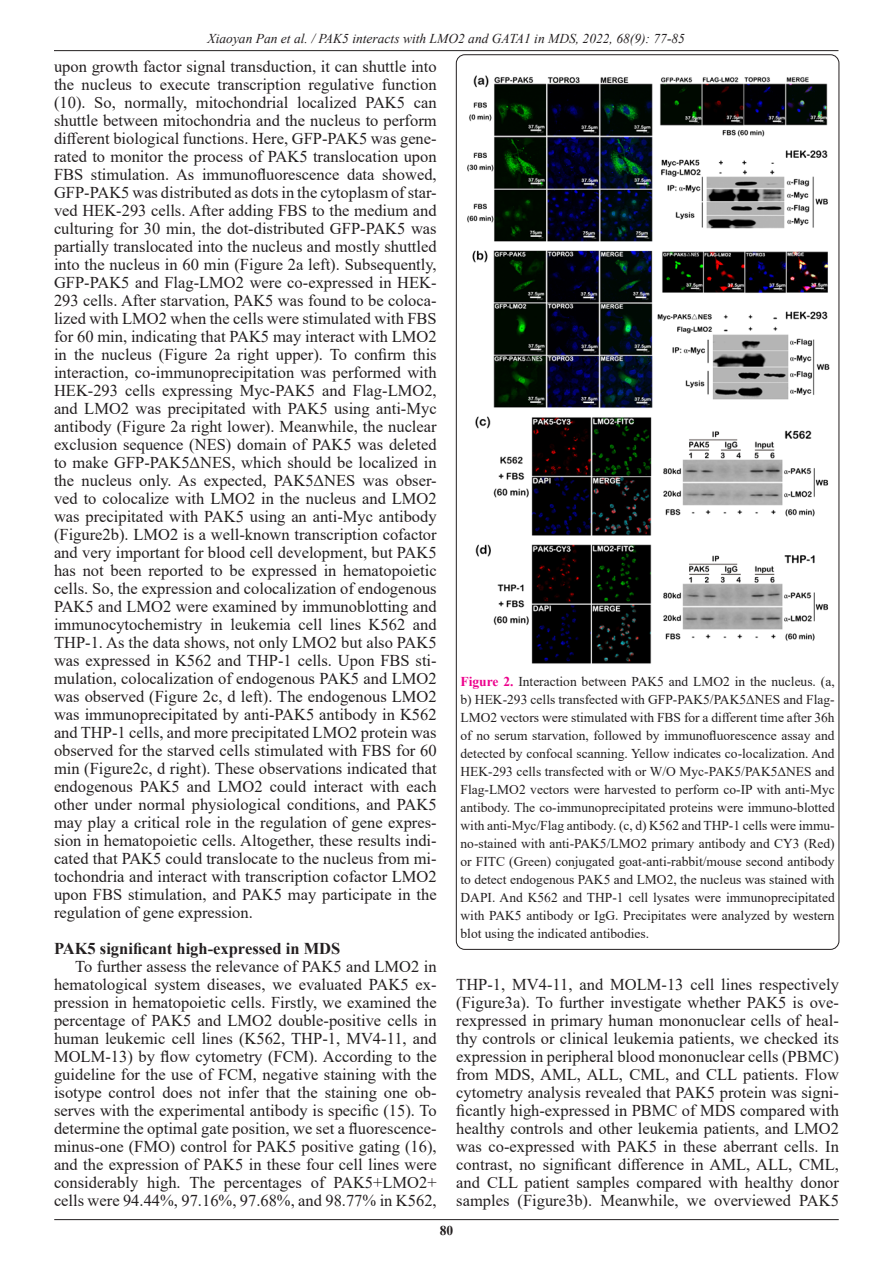
<style>
.page{position:relative;width:893px;height:1263px;background:#fff}
.page>*{position:absolute;margin:0;border:0;box-sizing:border-box;transform-origin:0 0}
.t1{font:16.5px/18px "Times New Roman";color:#231f20;text-align:justify}
.t2{font:700 16.5px "Times New Roman";color:#231f20}
.t3{font:13.5px/18px "Times New Roman";color:#231f20;text-align:justify}
.t4{font:italic 13.5px "Times New Roman";color:#231f20}
.t5{font:700 13.5px "Times New Roman";color:#231f20}
.s1{font-weight:700;color:#ed028c}
</style>
<div class="page">
<hr style="left:54px;top:50px;width:784px;height:1px;background:#231f20">
<hr style="left:54px;top:1219px;width:785px;height:1px;background:#231f20">
<img style="left:467px;top:75px;width:363px;height:589px">
<p class="t4" style="left:207px;top:29px;width:479px">Xiaoyan Pan et al. / PAK5 interacts with LMO2 and GATA1 in MDS, 2022, 68(9): 77-85</p>
<p class="t1" style="left:54px;top:57px;width:384px">upon growth factor signal transduction, it can shuttle into the nucleus to execute transcription regulative function (10). So, normally, mitochondrial localized PAK5 can shuttle between mitochondria and the nucleus to perform different biological functions. Here, GFP-PAK5 was gene&shy;rated to monitor the process of PAK5 translocation upon FBS stimulation. As immunofluorescence data showed, GFP-PAK5 was distributed as dots in the cytoplasm of star&shy;ved HEK-293 cells. After adding FBS to the medium and culturing for 30 min, the dot-distributed GFP-PAK5 was partially translocated into the nucleus and mostly shuttled into the nucleus in 60 min (Figure 2a left). Subsequently, GFP-PAK5 and Flag-LMO2 were co-expressed in HEK-293 cells. After starvation, PAK5 was found to be coloca&shy;lized with LMO2 when the cells were stimulated with FBS for 60 min, indicating that PAK5 may interact with LMO2 in the nucleus (Figure 2a right upper). To confirm this interaction, co-immunoprecipitation was performed with HEK-293 cells expressing Myc-PAK5 and Flag-LMO2, and LMO2 was precipitated with PAK5 using anti-Myc antibody (Figure 2a right lower). Meanwhile, the nuclear exclusion sequence (NES) domain of PAK5 was deleted to make GFP-PAK5ΔNES, which should be localized in the nucleus only. As expected, PAK5ΔNES was obser&shy;ved to colocalize with LMO2 in the nucleus and LMO2 was precipitated with PAK5 using an anti-Myc antibody (Figure2b). LMO2 is a well-known transcription cofactor and very important for blood cell development, but PAK5 has not been reported to be expressed in hematopoietic cells. So, the expression and colocalization of endogenous PAK5 and LMO2 were examined by immunoblotting and immunocytochemistry in leukemia cell lines K562 and THP-1. As the data shows, not only LMO2 but also PAK5 was expressed in K562 and THP-1 cells. Upon FBS sti&shy;mulation, colocalization of endogenous PAK5 and LMO2 was observed (Figure 2c, d left). The endogenous LMO2 was immunoprecipitated by anti-PAK5 antibody in K562 and THP-1 cells, and more precipitated LMO2 protein was observed for the starved cells stimulated with FBS for 60 min (Figure2c, d right). These observations indicated that endogenous PAK5 and LMO2 could interact with each other under normal physiological conditions, and PAK5 may play a critical role in the regulation of gene expres&shy;sion in hematopoietic cells. Altogether, these results indi&shy;cated that PAK5 could translocate to the nucleus from mi&shy;tochondria and interact with transcription cofactor LMO2 upon FBS stimulation, and PAK5 may participate in the regulation of gene expression.</p>
<p class="t2" style="left:54px;top:937px;width:288px">PAK5 significant high-expressed in MDS</p>
<p class="t1" style="left:54px;top:957px;width:384px;text-indent:21px">To further assess the relevance of PAK5 and LMO2 in hematological system diseases, we evaluated PAK5 ex&shy;pression in hematopoietic cells. Firstly, we examined the percentage of PAK5 and LMO2 double-positive cells in human leukemic cell lines (K562, THP-1, MV4-11, and MOLM-13) by flow cytometry (FCM). According to the guideline for the use of FCM, negative staining with the isotype control does not infer that the staining one ob&shy;serves with the experimental antibody is specific (15). To determine the optimal gate position, we set a fluorescence&shy;minus-one (FMO) control for PAK5 positive gating (16), and the expression of PAK5 in these four cell lines were considerably high. The percentages of PAK5+LMO2+ cells were 94.44%, 97.16%, 97.68%, and 98.77% in K562,</p>
<p class="t3" style="left:460px;top:672px;width:376px"><span class="s1">Figure 2.</span> Interaction between PAK5 and LMO2 in the nucleus. (a, b) HEK-293 cells transfected with GFP-PAK5/PAK5ΔNES and Flag-LMO2 vectors were stimulated with FBS for a different time after 36h of no serum starvation, followed by immunofluorescence assay and detected by confocal scanning. Yellow indicates co-localization. And HEK-293 cells transfected with or W/O Myc-PAK5/PAK5ΔNES and Flag-LMO2 vectors were harvested to perform co-IP with anti-Myc antibody. The co-immunoprecipitated proteins were immuno-blotted with anti-Myc/Flag antibody. (c, d) K562 and THP-1 cells were immu&shy;no-stained with anti-PAK5/LMO2 primary antibody and CY3 (Red) or FITC (Green) conjugated goat-anti-rabbit/mouse second antibody to detect endogenous PAK5 and LMO2, the nucleus was stained with DAPI. And K562 and THP-1 cell lysates were immunoprecipitated with PAK5 antibody or IgG. Precipitates were analyzed by western blot using the indicated antibodies.</p>
<p class="t1" style="left:456px;top:975px;width:384px">THP-1, MV4-11, and MOLM-13 cell lines respectively (Figure3a). To further investigate whether PAK5 is ove&shy;rexpressed in primary human mononuclear cells of heal&shy;thy controls or clinical leukemia patients, we checked its expression in peripheral blood mononuclear cells (PBMC) from MDS, AML, ALL, CML, and CLL patients. Flow cytometry analysis revealed that PAK5 protein was signi&shy;ficantly high-expressed in PBMC of MDS compared with healthy controls and other leukemia patients, and LMO2 was co-expressed with PAK5 in these aberrant cells. In contrast, no significant difference in AML, ALL, CML, and CLL patient samples compared with healthy donor samples (Figure3b). Meanwhile, we overviewed PAK5</p>
<p class="t5" style="left:440px;top:1220px;width:15px">80</p>
</div>
